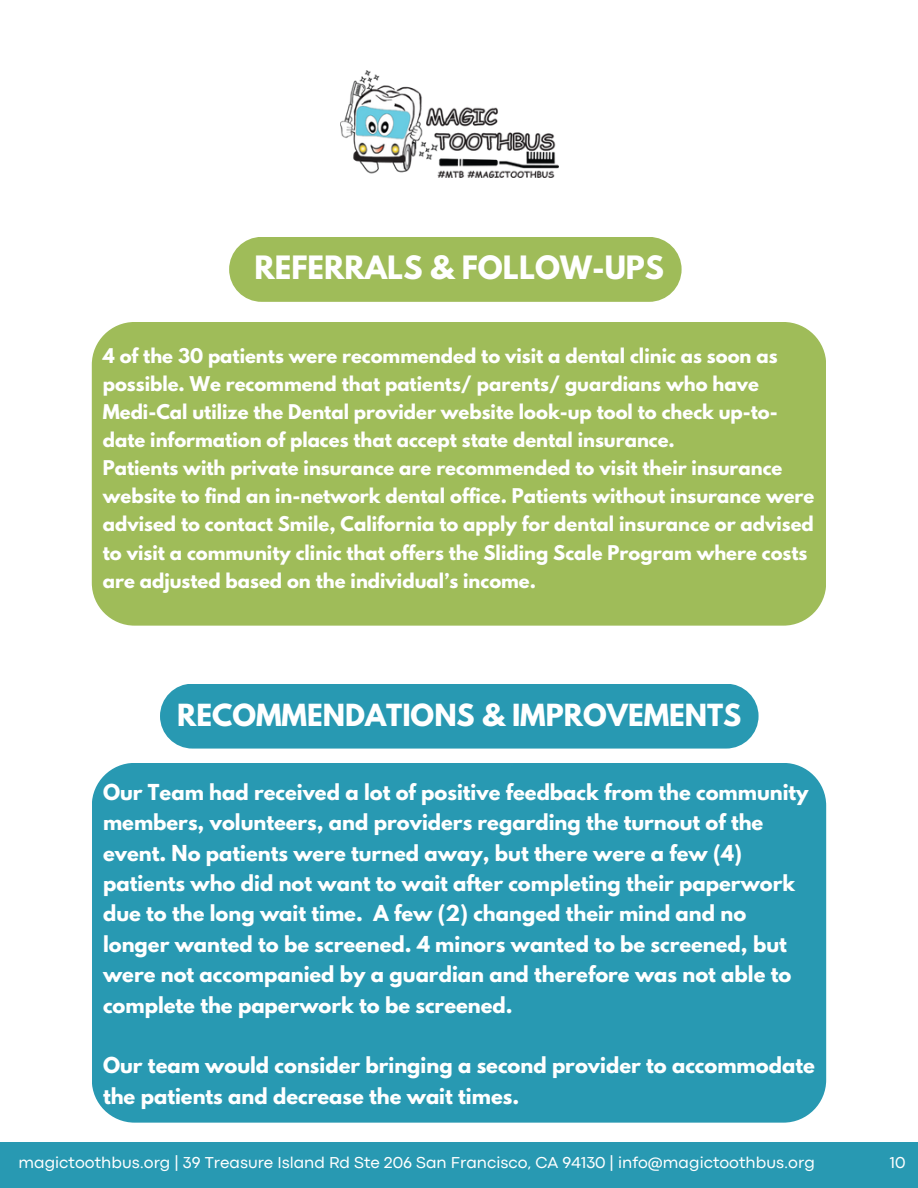
<style>
.page{position:relative;width:918px;height:1188px;background:#fff}
.page>*{position:absolute;margin:0;border:0;box-sizing:border-box;transform-origin:0 0}
.t1{font:700 28.5px "League Spartan";color:#fff}
.t2{font:700 27px "League Spartan";color:#fff}
.t3{font:700 19.5px/30.3px "League Spartan";color:#fff}
.t4{font:700 18px/28.2px "League Spartan";color:#fff}
.t5{font:16.5px "Codec Pro";color:#fff}
</style>
<div class="page">
<img style="left:341px;top:71px;width:218px;height:107px">
<div style="left:229px;top:237px;width:453px;height:65px;background:#9fbc59;border-radius:32px"></div>
<div style="left:92px;top:322px;width:734px;height:304px;background:#9fbc59;border-radius:43px"></div>
<div style="left:160px;top:684px;width:599px;height:65px;background:#2899b2;border-radius:32px"></div>
<div style="left:92px;top:763px;width:734px;height:360px;background:#2899b2;border-radius:43px"></div>
<div style="left:0;top:1142px;width:918px;height:46px;background:#2899b2"></div>
<p class="t1" style="left:255px;top:254px;width:411px">REFERRALS &amp; FOLLOW-UPS</p>
<h1 class="t4" style="left:103px;top:344px;width:713px">4 of the 30 patients were recommended to visit a dental clinic as soon as possible. We recommend that patients/ parents/ guardians who have Medi-Cal utilize the Dental provider website look-up tool to check up-to&shy;date information of places that accept state dental insurance.<br>Patients with private insurance are recommended to visit their insurance website to find an in-network dental office. Patients without insurance were advised to contact Smile, California to apply for dental insurance or advised to visit a community clinic that offers the Sliding Scale Program where costs are adjusted based on the individual’s income.</h1>
<h2 class="t2" style="left:177px;top:702px;width:566px">RECOMMENDATIONS &amp; IMPROVEMENTS</h2>
<h1 class="t3" style="left:103px;top:779px;width:707px">Our Team had received a lot of positive feedback from the community members, volunteers, and providers regarding the turnout of the event. No patients were turned away, but there were a few (4) patients who did not want to wait after completing their paperwork due to the long wait time. A few (2) changed their mind and no longer wanted to be screened. 4 minors wanted to be screened, but were not accompanied by a guardian and therefore was not able to complete the paperwork to be screened.</h1>
<h2 class="t3" style="left:103px;top:1053px;width:713px">Our team would consider bringing a second provider to accommodate the patients and decrease the wait times.</h2>
<p class="t5" style="left:19px;top:1156px;width:798px">magictoothbus.org | 39 Treasure Island Rd Ste 206 San Francisco, CA 94130 | info@magictoothbus.org</p>
<h2 class="t5" style="left:890px;top:1156px;width:17px">10</h2>
</div>
